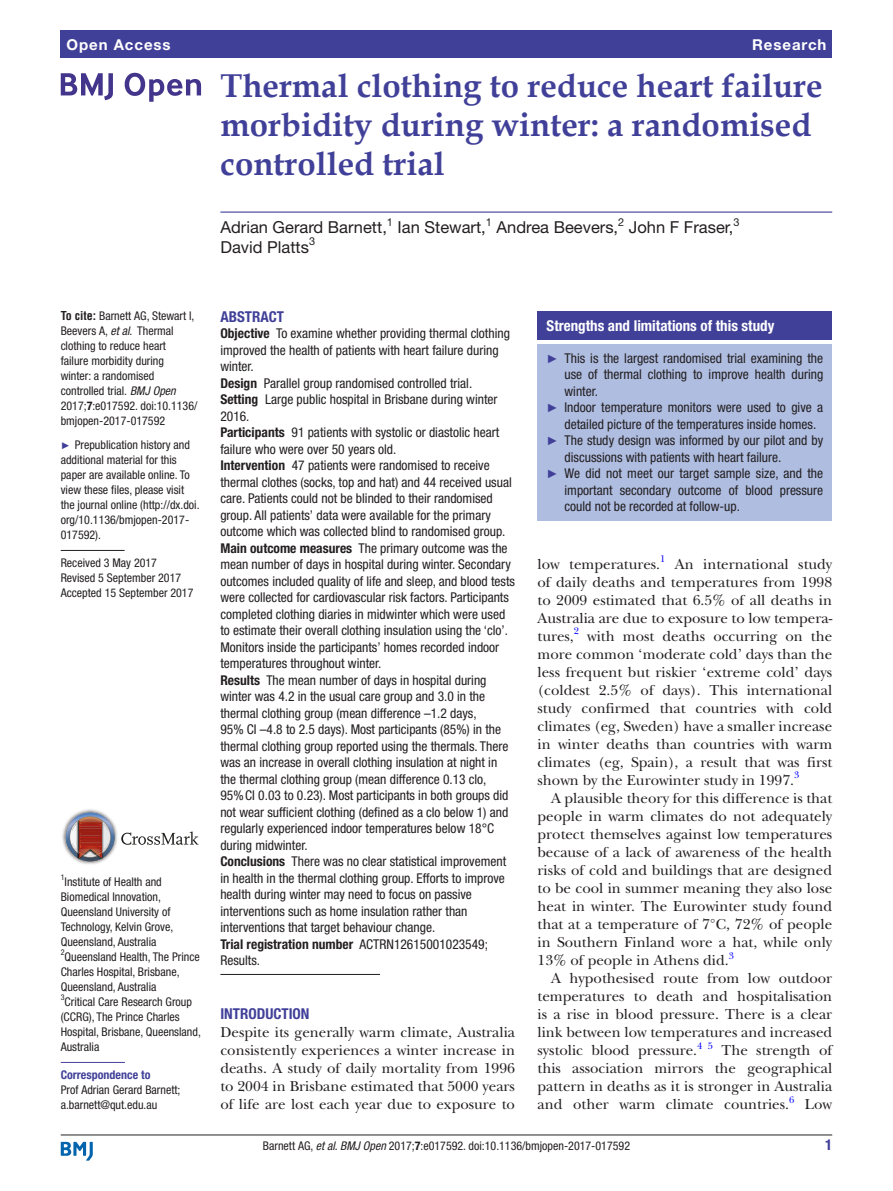
<style>
.page{position:relative;width:893px;height:1191px;background:#fff}
.page>*{position:absolute;margin:0;border:0;box-sizing:border-box;transform-origin:0 0}
.t1{font:700 33px/39px "Book Antiqua";color:#414099}
.t2{font:16.5px "Helvetica Neue LT Std";color:#231f20}
.t3{font:15px/18px "New Baskerville";color:#231f20;text-align:justify}
.t4{font:700 condensed 15px "Helvetica Neue LT Std";color:#fff}
.t5{font:700 condensed 15px "Helvetica Neue LT Std";color:#414099}
.t6{font:700 15px "Helvetica Neue LT Std";letter-spacing:.065em;color:#fff}
.t7{font:condensed 13.5px/16.5px "Helvetica Neue LT Std";color:#231f20}
.t8{font:condensed 12px/15px "Helvetica Neue LT Std";color:#231f20}
.t9{font:700 condensed 12px "Helvetica Neue LT Std";color:#414099}
.t10{font:10.95px "Helvetica Neue LT Std";color:#231f20}
.t11{font:9.9px "New Baskerville";color:#00f}
.t12{font:condensed 7.95px "Helvetica Neue LT Std";color:#231f20}
.s1{font-family:"Helvetica LT Std";font-weight:700}
.s2{font-style:italic}
.s3{font-weight:700}
.s4{font-family:"Arial";font-stretch:normal;font-size:9.75px;color:#414099}
.s5{font-family:"Arial";font-stretch:normal;font-size:12px;color:#414099}
</style>
<div class="page">
<hr style="left:61px;top:1134px;width:771px;height:1px;background:#231f20">
<svg style="left:61px;top:1141px;width:32px;height:19px"></svg>
<div style="left:61px;top:31px;width:771px;height:27px;background:#414099"></div>
<hr style="left:220px;top:974px;width:160px;height:1px;background:#231f20">
<hr style="left:220px;top:211px;width:612px;height:2px;background:#414099">
<hr style="left:61px;top:550px;width:64px;height:1px;background:#231f20">
<hr style="left:61px;top:1062px;width:64px;height:1px;background:#414099">
<svg style="left:61px;top:73px;width:52px;height:27px"></svg>
<svg style="left:125px;top:73px;width:76px;height:29px"></svg>
<img style="left:62px;top:809px;width:55px;height:55px">
<svg style="left:66px;top:812px;width:49px;height:49px;background:#a78588"></svg>
<svg style="left:121px;top:831px;width:78px;height:13px"></svg>
<div style="left:538px;top:311px;width:294px;height:29px;background:#414099"></div>
<div style="left:538px;top:344px;width:294px;height:176px;background:#afbde1"></div>
<p class="t6" style="left:66px;top:35px;width:106px">Open Access</p>
<p class="t6" style="left:752px;top:35px;width:76px">Research</p>
<h1 class="t1" style="left:220px;top:66px;width:604px">Thermal clothing to reduce heart failure morbidity during winter: a randomised controlled trial</h1>
<p class="t2" style="left:220px;top:218px;width:168px">Adrian Gerard Barnett,</p>
<p class="t10" style="left:387px;top:215px;width:8px">1</p>
<p class="t2" style="left:398px;top:218px;width:90px">Ian Stewart,</p>
<p class="t10" style="left:486px;top:215px;width:8px">1</p>
<p class="t2" style="left:497px;top:218px;width:123px">Andrea Beevers,</p>
<p class="t10" style="left:618px;top:215px;width:8px">2</p>
<p class="t2" style="left:629px;top:218px;width:106px">John F Fraser,</p>
<p class="t10" style="left:733px;top:215px;width:8px">3</p>
<p class="t2" style="left:220px;top:237px;width:90px">David Platts</p>
<p class="t10" style="left:309px;top:235px;width:8px">3</p>
<p class="t8" style="left:61px;top:308px;width:138px"><span class="s1">To cite:</span> Barnett AG, Stewart I,<br>Beevers A, <span class="s2">et al</span>. Thermal clothing to reduce heart<br>failure morbidity during winter: a randomised controlled trial. <span class="s2">BMJ Open<br></span>2017;<span class="s3">7</span>:e017592. doi:10.1136/ bmjopen-2017-017592</p>
<p class="t8" style="left:61px;top:437px;width:140px"><span class="s4">►</span> Prepublication history and additional material for this paper are available online. To view these files, please visit the journal online (http://dx.doi. org/10.1136/bmjopen-2017-<br>017592).</p>
<p class="t8" style="left:61px;top:555px;width:134px">Received 3 May 2017<br>Revised 5 September 2017<br>Accepted 15 September 2017</p>
<p class="t12" style="left:61px;top:873px;width:5px">1</p>
<p class="t8" style="left:61px;top:874px;width:114px;text-indent:4px">Institute of Health and<br>Biomedical Innovation,<br>Queensland University of<br>Technology, Kelvin Grove,<br>Queensland, Australia</p>
<p class="t12" style="left:61px;top:948px;width:5px">2</p>
<p class="t8" style="left:61px;top:949px;width:142px;text-indent:4px">Queensland Health, The Prince<br>Charles Hospital, Brisbane,<br>Queensland, Australia<br><sup>3</sup>Critical Care Research Group (CCRG), The Prince Charles<br>Hospital, Brisbane, Queensland,<br>Australia</p>
<p class="t9" style="left:61px;top:1067px;width:91px">Correspondence to</p>
<p class="t8" style="left:61px;top:1082px;width:121px">Prof Adrian Gerard Barnett; a.barnett@qut.edu.au</p>
<p class="t5" style="left:220px;top:307px;width:65px">Abstract</p>
<p class="t7" style="left:220px;top:325px;width:296px"><span class="s3">Objective</span> To examine whether providing thermal clothing improved the health of patients with heart failure during winter.<br><span class="s3">Design</span> Parallel group randomised controlled trial.<br><span class="s3">Setting</span> Large public hospital in Brisbane during winter 2016.<br><span class="s3">Participants</span> 91 patients with systolic or diastolic heart failure who were over 50 years old.<br><span class="s3">Intervention</span> 47 patients were randomised to receive thermal clothes (socks, top and hat) and 44 received usual care. Patients could not be blinded to their randomised group. All patients’ data were available for the primary outcome which was collected blind to randomised group.<br><span class="s3">Main outcome measures</span> The primary outcome was the mean number of days in hospital during winter. Secondary outcomes included quality of life and sleep, and blood tests were collected for cardiovascular risk factors. Participants completed clothing diaries in midwinter which were used to estimate their overall clothing insulation using the ‘clo’.<br>Monitors inside the participants’ homes recorded indoor temperatures throughout winter.<br><span class="s3">Results</span> The mean number of days in hospital during winter was 4.2 in the usual care group and 3.0 in the thermal clothing group (mean difference –1.2 days,<br>95% CI –4.8 to 2.5 days). Most participants (85%) in the thermal clothing group reported using the thermals. There was an increase in overall clothing insulation at night in the thermal clothing group (mean difference 0.13 clo, 95%CI 0.03 to 0.23). Most participants in both groups did not wear sufficient clothing (defined as a clo below 1) and regularly experienced indoor temperatures below 18°C during midwinter.<br><span class="s3">Conclusions</span> There was no clear statistical improvement in health in the thermal clothing group. Efforts to improve health during winter may need to focus on passive interventions such as home insulation rather than interventions that target behaviour change.<br><span class="s3">Trial registration number</span> ACTRN12615001023549; Results.</p>
<p class="t5" style="left:220px;top:1005px;width:91px">Introduction</p>
<p class="t3" style="left:220px;top:1023px;width:296px">Despite its generally warm climate, Australia consistently experiences a winter increase in deaths. A study of daily mortality from 1996 to 2004 in Brisbane estimated that 5000 years of life are lost each year due to exposure to</p>
<p class="t4" style="left:547px;top:316px;width:229px">Strengths and limitations of this study</p>
<p class="t7" style="left:547px;top:349px;width:278px"><span class="s5">►</span> This is the largest randomised trial examining the</p>
<p class="t7" style="left:565px;top:366px;width:260px">use of thermal clothing to improve health during</p>
<p class="t7" style="left:565px;top:382px;width:35px">winter.</p>
<p class="t7" style="left:547px;top:399px;width:278px"><span class="s5">►</span> Indoor temperature monitors were used to give a</p>
<p class="t7" style="left:565px;top:415px;width:253px">detailed picture of the temperatures inside homes.</p>
<p class="t7" style="left:547px;top:432px;width:278px"><span class="s5">►</span> The study design was informed by our pilot and by</p>
<p class="t7" style="left:565px;top:448px;width:218px">discussions with patients with heart failure.</p>
<p class="t7" style="left:547px;top:465px;width:278px"><span class="s5">►</span> We did not meet our target sample size, and the</p>
<p class="t7" style="left:565px;top:481px;width:260px">important secondary outcome of blood pressure</p>
<p class="t7" style="left:565px;top:498px;width:177px">could not be recorded at follow-up.</p>
<p class="t3" style="left:538px;top:555px;width:129px">low temperatures.<sup>1</sup></p>
<p class="t3" style="left:538px;top:555px;width:296px;text-indent:137px">An international study of daily deaths and temperatures from 1998 to 2009 estimated that 6.5% of all deaths in Australia are due to exposure to low tempera&shy;tures,</p>
<p class="t11" style="left:574px;top:625px;width:7px">2</p>
<p class="t3" style="left:538px;top:627px;width:296px;text-indent:50px">with most deaths occurring on the more common ‘moderate cold’ days than the less frequent but riskier ‘extreme cold’ days (coldest 2.5% of days). This international study confirmed that countries with cold climates (eg, Sweden) have a smaller increase in winter deaths than countries with warm climates (eg, Spain), a result that was first shown by the Eurowinter study in 1997.</p>
<p class="t11" style="left:794px;top:769px;width:7px">3</p>
<p class="t3" style="left:538px;top:789px;width:296px;text-indent:14px">A plausible theory for this difference is that people in warm climates do not adequately protect themselves against low temperatures because of a lack of awareness of the health risks of cold and buildings that are designed to be cool in summer meaning they also lose heat in winter. The Eurowinter study found that at a temperature of 7°C, 72% of people in Southern Finland wore a hat, while only 13% of people in Athens did.</p>
<p class="t11" style="left:729px;top:949px;width:7px">3</p>
<p class="t3" style="left:538px;top:969px;width:296px;text-indent:14px">A hypothesised route from low outdoor temperatures to death and hospitalisation is a rise in blood pressure. There is a clear link between low temperatures and increased systolic blood pressure.<sup>4</sup> <sup>5</sup></p>
<p class="t3" style="left:538px;top:1041px;width:296px;text-indent:184px">The strength of this association mirrors the geographical pattern in deaths as it is stronger in Australia and other warm climate countries.</p>
<p class="t11" style="left:789px;top:1093px;width:7px">6</p>
<p class="t3" style="left:805px;top:1095px;width:29px">Low</p>
<p class="t8" style="left:263px;top:1137px;width:369px">Barnett AG, <span class="s2">et al</span>. <span class="s2">BMJ Open</span> 2017;<span class="s3">7</span>:e017592. doi:10.1136/bmjopen-2017-017592</p>
<p class="t5" style="left:825px;top:1135px;width:9px">1</p>
</div>
